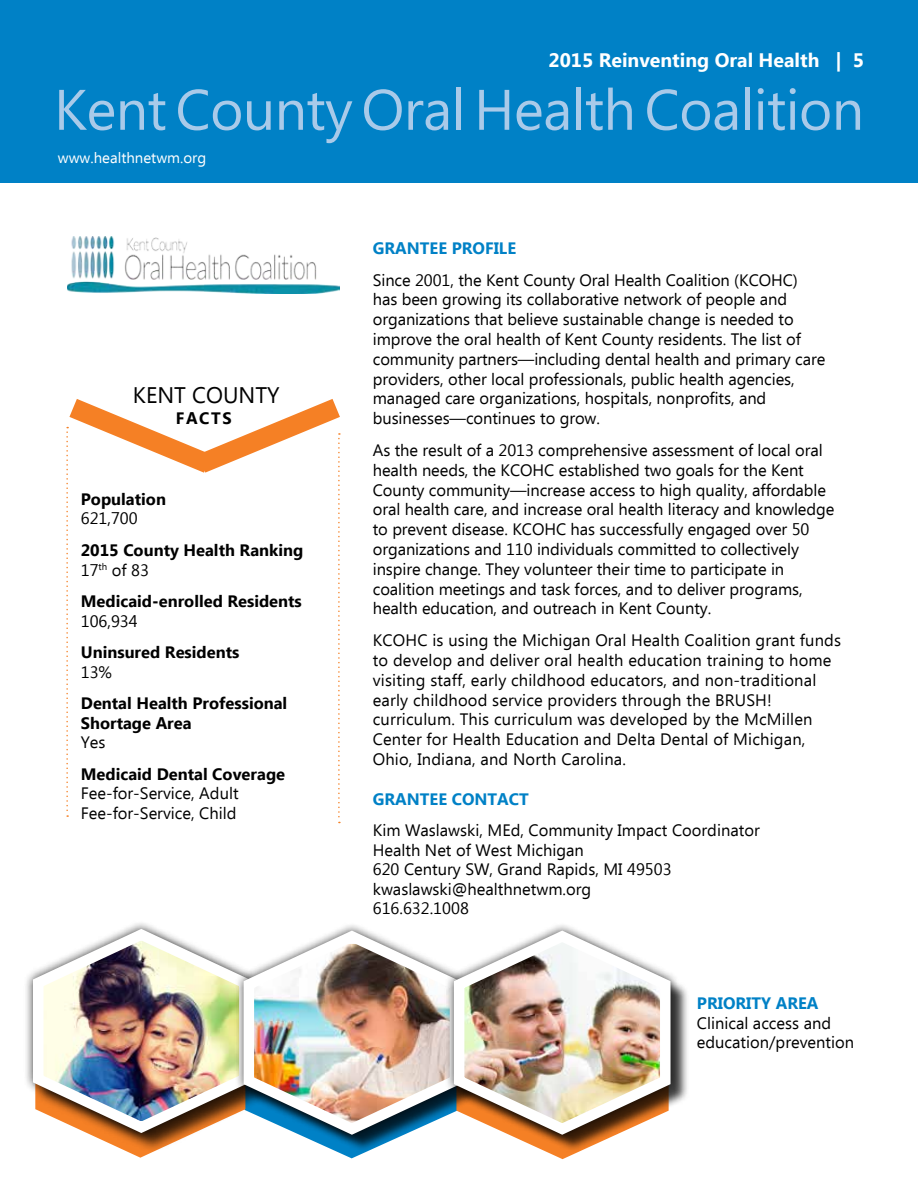
<style>
.page{position:relative;width:918px;height:1188px;background:#fff}
.page>*{position:absolute;margin:0;border:0;box-sizing:border-box;transform-origin:0 0}
.t1{font:57px "Ebrima";letter-spacing:-.01em;color:#a9cae9}
.t2{font:22.5px "Ebrima";color:#000}
.t3{font:700 19.5px "Ebrima";color:#fff}
.t4{font:16.5px/19.8px "Ebrima";letter-spacing:-.005em;color:#000}
.t5{font:700 16.5px/19.8px "Ebrima";color:#000}
.t6{font:700 16.5px "Ebrima";color:#0081c6}
.t7{font:15px "Ebrima";color:#fff}
.s1{font-weight:400}
</style>
<div class="page">
<div style="left:0;top:0;width:918px;height:182px;background:#0081c6"></div>
<svg style="left:66px;top:399px;width:275px;height:424px"></svg>
<svg style="left:26px;top:923px;width:145px;height:168px"></svg>
<svg style="left:328px;top:925px;width:49px;height:10px"></svg>
<div style="left:456px;top:934px;width:233px;height:219px;background:#000;opacity:.75"></div>
<div style="left:444px;top:922px;width:236px;height:222px;background:#000;opacity:.75"></div>
<img style="left:35px;top:935px;width:634px;height:224px">
<img style="left:445px;top:925px;width:231px;height:216px">
<img style="left:68px;top:237px;width:272px;height:56px">
<p class="t3" style="left:549px;top:45px;width:317px">2015 Reinventing Oral Health | 5</p>
<h1 class="t1" style="left:54px;top:69px;width:812px">Kent County Oral Health Coalition</h1>
<p class="t7" style="left:58px;top:147px;width:150px">www.healthnetwm.org</p>
<h2 class="t2" style="left:133px;top:379px;width:148px">KENT COUNTY</h2>
<p class="t5" style="left:176px;top:409px;width:58px">FACTS</p>
<p class="t5" style="left:81px;top:490px;width:87px">Population</p>
<p class="t4" style="left:81px;top:510px;width:58px">621,700</p>
<p class="t5" style="left:81px;top:541px;width:224px">2015 County Health Ranking<br><span class="s1">17</span><sup>th</sup> <span class="s1">of 83</span></p>
<p class="t5" style="left:81px;top:593px;width:223px">Medicaid-enrolled Residents</p>
<p class="t4" style="left:81px;top:612px;width:58px">106,934</p>
<p class="t5" style="left:81px;top:644px;width:160px">Uninsured Residents</p>
<p class="t4" style="left:81px;top:663px;width:33px">13%</p>
<p class="t5" style="left:81px;top:695px;width:208px">Dental Health Professional<br>Shortage Area</p>
<p class="t4" style="left:81px;top:734px;width:26px">Yes</p>
<p class="t5" style="left:81px;top:765px;width:206px">Medicaid Dental Coverage</p>
<p class="t4" style="left:81px;top:785px;width:159px">Fee-for-Service, Adult<br>Fee-for-Service, Child</p>
<p class="t6" style="left:373px;top:236px;width:145px">GRANTEE PROFILE</p>
<p class="t4" style="left:373px;top:271px;width:454px">Since 2001, the Kent County Oral Health Coalition (KCOHC) has been growing its collaborative network of people and organizations that believe sustainable change is needed to improve the oral health of Kent County residents. The list of community partners—including dental health and primary care providers, other local professionals, public health agencies, managed care organizations, hospitals, nonprofits, and businesses—continues to grow.</p>
<p class="t4" style="left:373px;top:441px;width:463px">As the result of a 2013 comprehensive assessment of local oral health needs, the KCOHC established two goals for the Kent County community—increase access to high quality, affordable oral health care, and increase oral health literacy and knowledge to prevent disease. KCOHC has successfully engaged over 50 organizations and 110 individuals committed to collectively inspire change. They volunteer their time to participate in coalition meetings and task forces, and to deliver programs, health education, and outreach in Kent County.</p>
<p class="t4" style="left:373px;top:631px;width:470px">KCOHC is using the Michigan Oral Health Coalition grant funds to develop and deliver oral health education training to home visiting staff, early childhood educators, and non-traditional early childhood service providers through the BRUSH! curriculum. This curriculum was developed by the McMillen Center for Health Education and Delta Dental of Michigan, Ohio, Indiana, and North Carolina.</p>
<p class="t6" style="left:373px;top:786px;width:157px">GRANTEE CONTACT</p>
<p class="t4" style="left:373px;top:822px;width:388px">Kim Waslawski, MEd, Community Impact Coordinator<br>Health Net of West Michigan<br>620 Century SW, Grand Rapids, MI 49503 kwaslawski@healthnetwm.org<br>616.632.1008</p>
<p class="t6" style="left:697px;top:991px;width:123px">PRIORITY AREA</p>
<p class="t4" style="left:697px;top:1014px;width:159px">Clinical access and education/prevention</p>
</div>
